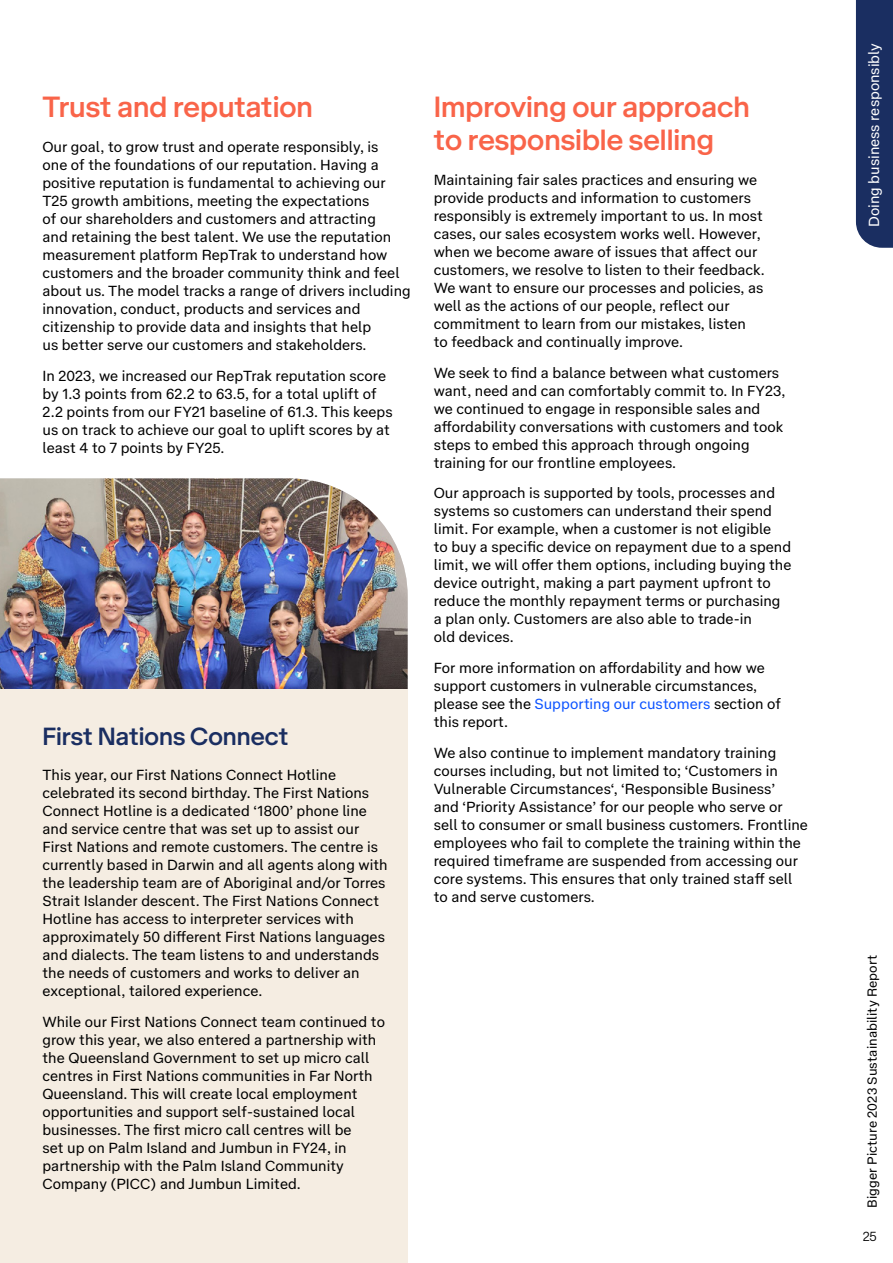
<style>
.page{position:relative;width:893px;height:1263px;background:#fff}
.page>*{position:absolute;margin:0;border:0;box-sizing:border-box;transform-origin:0 0}
.t1{font:500 30px/33px "Telstra Display";color:#f96449}
.t2{font:500 25.5px "Telstra Display";color:#1a2e61}
.Body__Text{font:15px/18px "Telstra Text";color:#000}
.t3{font:15px "Telstra Text";color:#fff}
.t4{font:13.5px "Telstra Text";letter-spacing:.005em;color:#000}
.t5{font:300 13.5px "Telstra Display";color:#000}
.s1{color:#0d54ff}
</style>
<div class="page">
<div style="left:856px;top:0;width:37px;height:248px;background:#1a2e61"></div>
<img style="left:0;top:478px;width:408px;height:211px">
<div style="left:0;top:689px;width:408px;height:574px;background:#f5ede2"></div>
<h2 class="t1" style="left:43px;top:89px;width:272px">Trust and reputation</h2>
<p class="Body__Text" style="left:43px;top:137px;width:370px">Our goal, to grow trust and operate responsibly, is<br>one of the foundations of our reputation. Having a positive reputation is fundamental to achieving our T25 growth ambitions, meeting the expectations<br>of our shareholders and customers and attracting<br>and retaining the best talent. We use the reputation measurement platform RepTrak to understand how customers and the broader community think and feel about us. The model tracks a range of drivers including innovation, conduct, products and services and citizenship to provide data and insights that help<br>us better serve our customers and stakeholders.</p>
<p class="Body__Text" style="left:43px;top:365px;width:352px">In 2023, we increased our RepTrak reputation score by 1.3 points from 62.2 to 63.5, for a total uplift of 2.2 points from our FY21 baseline of 61.3. This keeps us on track to achieve our goal to uplift scores by at least 4 to 7 points by FY25.</p>
<h3 class="t2" style="left:43px;top:718px;width:247px">First Nations Connect</h3>
<p class="Body__Text" style="left:43px;top:765px;width:347px">This year, our First Nations Connect Hotline celebrated its second birthday. The First Nations Connect Hotline is a dedicated ‘1800’ phone line and service centre that was set up to assist our First Nations and remote customers. The centre is currently based in Darwin and all agents along with the leadership team are of Aboriginal and/or Torres Strait Islander descent. The First Nations Connect Hotline has access to interpreter services with approximately 50 different First Nations languages and dialects. The team listens to and understands the needs of customers and works to deliver an exceptional, tailored experience.</p>
<p class="Body__Text" style="left:43px;top:1012px;width:344px">While our First Nations Connect team continued to grow this year, we also entered a partnership with the Queensland Government to set up micro call centres in First Nations communities in Far North Queensland. This will create local employment opportunities and support self-sustained local businesses. The first micro call centres will be<br>set up on Palm Island and Jumbun in FY24, in partnership with the Palm Island Community Company (PICC) and Jumbun Limited.</p>
<h2 class="t1" style="left:434px;top:89px;width:318px">Improving our approach to responsible selling</h2>
<p class="Body__Text" style="left:434px;top:170px;width:333px">Maintaining fair sales practices and ensuring we provide products and information to customers responsibly is extremely important to us. In most cases, our sales ecosystem works well. However, when we become aware of issues that affect our customers, we resolve to listen to their feedback.<br>We want to ensure our processes and policies, as well as the actions of our people, reflect our commitment to learn from our mistakes, listen<br>to feedback and continually improve.</p>
<p class="Body__Text" style="left:434px;top:362px;width:353px">We seek to find a balance between what customers want, need and can comfortably commit to. In FY23, we continued to engage in responsible sales and affordability conversations with customers and took steps to embed this approach through ongoing training for our frontline employees.</p>
<p class="Body__Text" style="left:434px;top:483px;width:359px">Our approach is supported by tools, processes and systems so customers can understand their spend limit. For example, when a customer is not eligible<br>to buy a specific device on repayment due to a spend limit, we will offer them options, including buying the device outright, making a part payment upfront to reduce the monthly repayment terms or purchasing a plan only. Customers are also able to trade-in<br>old devices.</p>
<p class="Body__Text" style="left:434px;top:658px;width:349px">For more information on affordability and how we support customers in vulnerable circumstances, please see the <span class="s1">Supporting our customers</span> section of this report.</p>
<p class="Body__Text" style="left:434px;top:743px;width:376px">We also continue to implement mandatory training courses including, but not limited to; ‘Customers in Vulnerable Circumstances‘, ‘Responsible Business’<br>and ‘Priority Assistance’ for our people who serve or sell to consumer or small business customers. Frontline employees who fail to complete the training within the required timeframe are suspended from accessing our core systems. This ensures that only trained staff sell to and serve customers.</p>
<p class="t3" style="left:863px;top:227px;width:186px;rotate:-90deg">Doing business responsibly</p>
<p class="t4" style="left:862px;top:1208px;width:254px;rotate:-90deg">Bigger Picture 2023 Sustainability Report</p>
<p class="t5" style="left:863px;top:1227px;width:15px">25</p>
</div>
